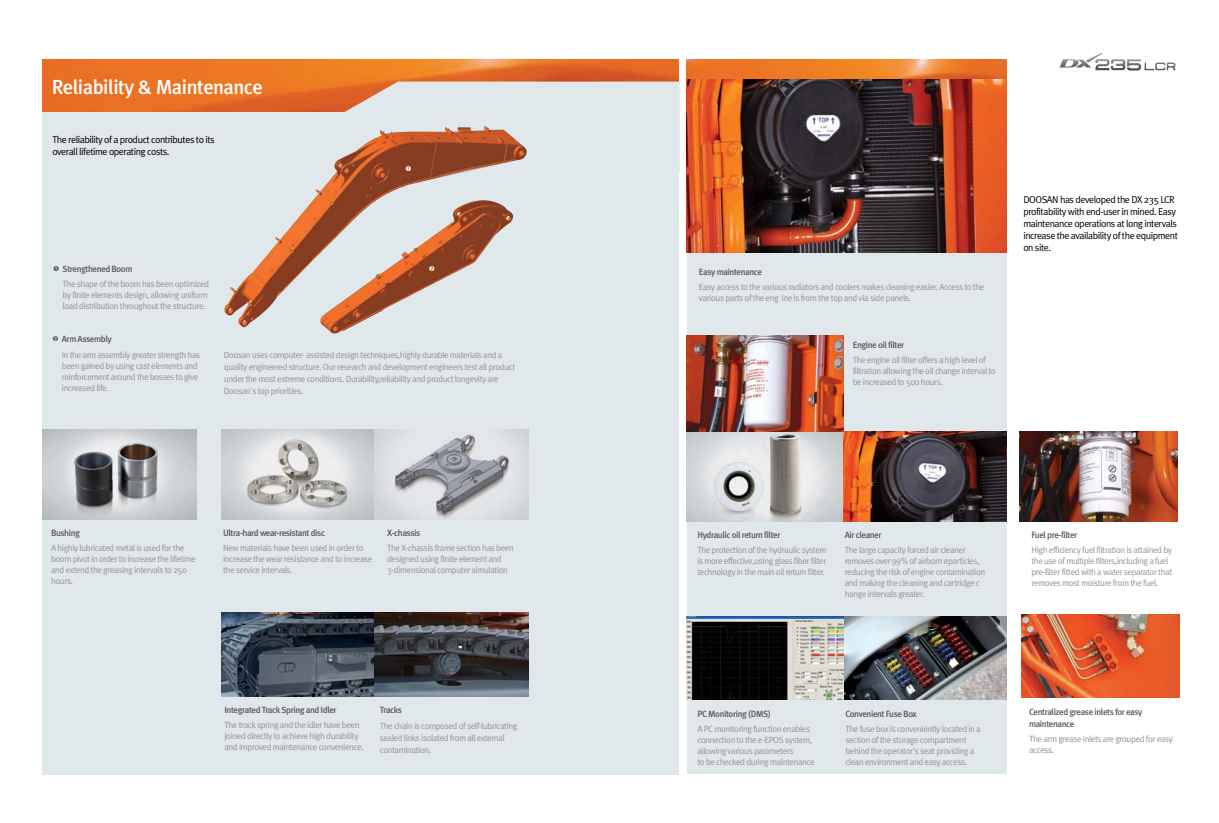
<style>
.page{position:relative;width:1219px;height:823px;background:#fff}
.page>*{position:absolute;margin:0;border:0;box-sizing:border-box;transform-origin:0 0}
.t1{font:500 20.4px "Meta Plus";letter-spacing:-.025em;color:#fff}
.t2{font:10px/12px "Meta Plus Normal";letter-spacing:-.045em;color:#000}
.t3{font:9px/11px "Meta Plus Normal";letter-spacing:-.045em;color:#939598}
.t4{font:500 9px/12px "Meta Plus";letter-spacing:-.045em;color:#58595b}
.t5{font:7px "Arial Unicode MS";color:#fff}
.t6{font:7px "Arial Unicode MS";color:#58595b}
.s1{font-family:"Arial Unicode MS";font-weight:400;font-size:7px}
</style>
<div class="page">
<div style="left:687px;top:71px;width:319px;height:702px;background:#e1e8ec"></div>
<img style="left:42px;top:59px;width:636px;height:54px">
<div style="left:42px;top:113px;width:637px;height:661px;background:#e1e8ec"></div>
<svg style="left:239px;top:82px;width:441px;height:90px"></svg>
<img style="left:687px;top:59px;width:319px;height:193px">
<img style="left:42px;top:429px;width:154px;height:90px">
<img style="left:1021px;top:614px;width:158px;height:83px">
<img style="left:1019px;top:431px;width:158px;height:90px">
<img style="left:687px;top:616px;width:319px;height:82px">
<img style="left:687px;top:431px;width:156px;height:90px">
<img style="left:843px;top:431px;width:163px;height:90px">
<img style="left:221px;top:612px;width:307px;height:83px">
<img style="left:221px;top:429px;width:307px;height:90px">
<img style="left:687px;top:335px;width:157px;height:96px">
<img style="left:224px;top:126px;width:305px;height:207px">
<img style="left:1060px;top:53px;width:115px;height:18px">
<h1 class="t1" style="left:52px;top:75px;width:213px">Reliability &amp; Maintenance</h1>
<p class="t2" style="left:52px;top:134px;width:164px">The reliability of a product contributes to its overall lifetime operating costs.</p>
<p class="t5" style="left:406px;top:163px;width:7px">➊</p>
<p class="t4" style="left:63px;top:263px;width:71px">Strengthened Boom</p>
<p class="t3" style="left:63px;top:278px;width:148px">The shape of the boom has been optimized by finite elements design, allowing uniform load distribution throughout the structure.</p>
<p class="t6" style="left:53px;top:263px;width:7px">➊</p>
<p class="t4" style="left:53px;top:333px;width:61px"><span class="s1">➋</span> Arm Assembly</p>
<p class="t3" style="left:62px;top:348px;width:140px">In the arm assembly greater strength has been gained by using cast elements and reinforcement around the bosses to give increased life.</p>
<p class="t5" style="left:429px;top:263px;width:7px">➋</p>
<p class="t3" style="left:224px;top:349px;width:293px;line-height:12px">Doosan uses computer- assisted design techniques,highly durable materials and a quality engineered structure. Our research and development engineers test all product under the most extreme conditions. Durability,reliability and product longevity are Doosan's top priorities.</p>
<p class="t4" style="left:51px;top:526px;width:31px">Bushing</p>
<p class="t3" style="left:51px;top:542px;width:146px">A highly lubricated metal is used for the boom pivot in order to increase the lifetime and extend the greasing intervals to 250 hours.</p>
<p class="t4" style="left:223px;top:526px;width:103px">Ultra-hard wear-resistant disc</p>
<p class="t3" style="left:223px;top:542px;width:151px">New materials have been used in order to increase the wear resistance and to increase the service intervals.</p>
<p class="t4" style="left:387px;top:526px;width:35px">X-chassis</p>
<p class="t3" style="left:387px;top:542px;width:128px">The X-chassis frame section has been designed using finite element and<br>3-dimensional computer simulation</p>
<p class="t4" style="left:224px;top:703px;width:114px">Integrated Track Spring and Idler</p>
<p class="t3" style="left:224px;top:718px;width:141px">The track spring and the idler have been joined directly to achieve high durability and improved maintenance convenience.</p>
<p class="t4" style="left:380px;top:703px;width:24px">Tracks</p>
<p class="t3" style="left:380px;top:719px;width:139px;line-height:12px">The chain is composed of self-lubricating sealed links isolated from all external contamination.</p>
<p class="t4" style="left:699px;top:265px;width:65px">Easy maintenance</p>
<p class="t3" style="left:699px;top:280px;width:287px">Easy access to the various radiators and coolers makes cleaning easier. Access to the various parts of the eng ine is from the top and via side panels.</p>
<p class="t4" style="left:853px;top:338px;width:53px">Engine oil filter</p>
<p class="t3" style="left:853px;top:353px;width:145px">The engine oil filter offers a high level of filtration allowing the oil change interval to be increased to 500 hours.</p>
<p class="t2" style="left:1023px;top:193px;width:156px">DOOSAN has developed the DX 235 LCR profitability with end-user in mined. Easy maintenance operations at long intervals increase the availability of the equipment on site.</p>
<p class="t4" style="left:697px;top:528px;width:85px">Hydraulic oil return filter</p>
<p class="t3" style="left:697px;top:543px;width:131px;text-align:justify">The protection of the hydraulic system is more effective,using glass fiber filter technology in the main oil return filter.</p>
<p class="t4" style="left:845px;top:528px;width:38px">Air cleaner</p>
<p class="t3" style="left:845px;top:543px;width:142px">The large capacity forced air cleaner removes over 99% of airborn eparticles, reducing the risk of engine contamination and making the cleaning and cartridge c hange intervals greater.</p>
<p class="t4" style="left:697px;top:707px;width:75px">PC Monitoring (DMS)</p>
<p class="t3" style="left:697px;top:723px;width:119px">A PC monitoring function enables connection to the e-EPOS system, allowing various parameters<br>to be checked during maintenance</p>
<p class="t4" style="left:845px;top:707px;width:73px">Convenient Fuse Box</p>
<p class="t3" style="left:845px;top:722px;width:137px">The fuse box is conveniently located in a section of the storage compartment behind the operator's seat providing a clean environment and easy access.</p>
<p class="t4" style="left:1031px;top:528px;width:47px">Fuel pre-filter</p>
<p class="t3" style="left:1031px;top:543px;width:142px">High efficiency fuel filtration is attained by the use of multiple filters,including a fuel pre-filter fitted with a water separator that removes most moisture from the fuel.</p>
<p class="t4" style="left:1029px;top:705px;width:115px">Centralized grease inlets for easy maintenance</p>
<p class="t3" style="left:1029px;top:733px;width:145px">The arm grease inlets are grouped for easy access.</p>
</div>
